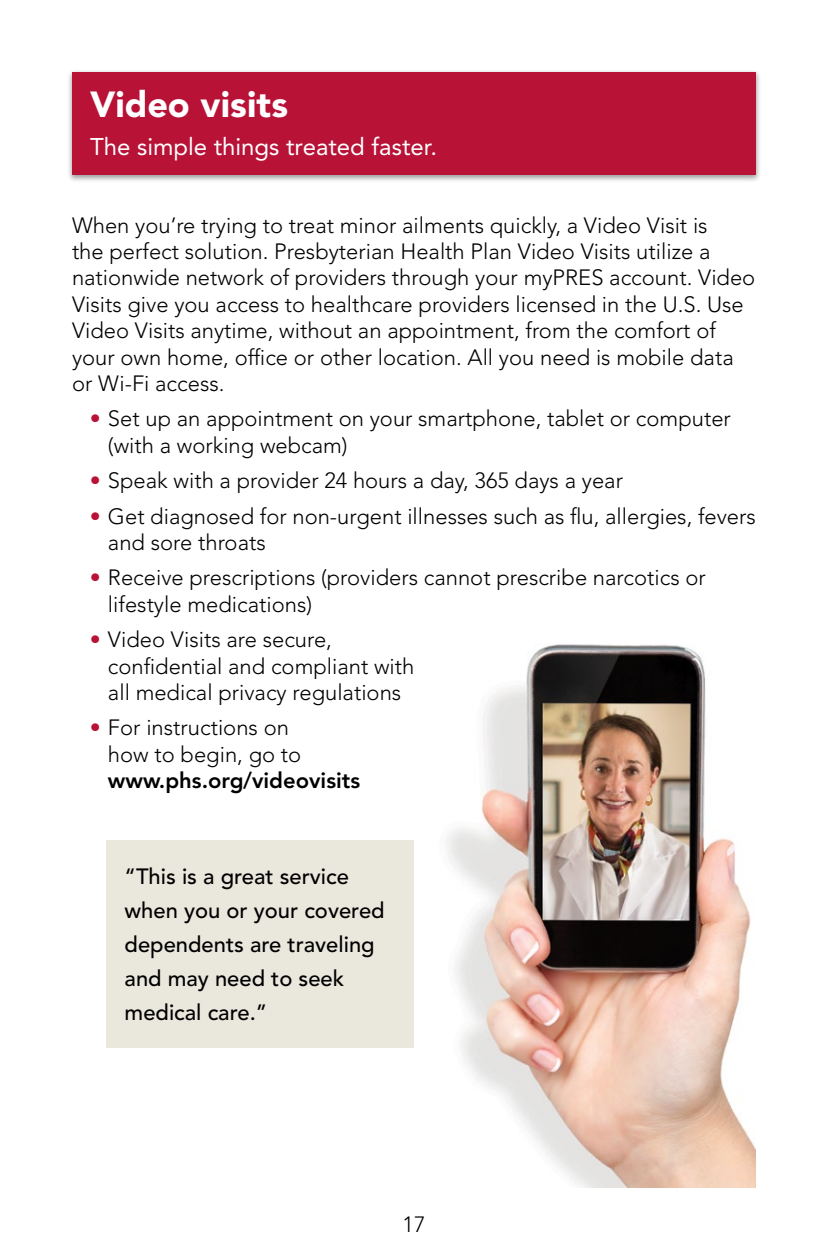
<style>
.page{position:relative;width:828px;height:1260px;background:#fff}
.page>*{position:absolute;margin:0;border:0;box-sizing:border-box;transform-origin:0 0}
.t1{font:900 36px "Avenir LT Std";letter-spacing:.005em;color:#fff}
.t2{font:24px "Avenir LT Std";color:#fff}
.t3{font:300 22px/26.4px "Avenir LT Std";color:#000}
.t4{font:500 22px/34px "Avenir LT Std";color:#000}
.t5{font:300 22px "Avenir LT Std";color:#000}
.s1{color:#b81237}
.s2{font-weight:800}
</style>
<div class="page">
<div style="left:67px;top:69px;width:694px;height:114px;background:#000;opacity:.4"></div>
<div style="left:72px;top:72px;width:684px;height:103px;background:#b81237"></div>
<img style="left:446px;top:644px;width:310px;height:544px">
<div style="left:107px;top:840px;width:307px;height:208px;background:#eae7dd"></div>
<h2 class="t1" style="left:90px;top:83px;width:200px">Video visits</h2>
<p class="t2" style="left:90px;top:133px;width:349px">The simple things treated faster.</p>
<p class="t3" style="left:72px;top:212px;width:685px">When you’re trying to treat minor ailments quickly, a Video Visit is<br>the perfect solution. Presbyterian Health Plan Video Visits utilize a nationwide network of providers through your myPRES account. Video Visits give you access to healthcare providers licensed in the U.S. Use Video Visits anytime, without an appointment, from the comfort of your own home, office or other location. All you need is mobile data or Wi-Fi access.</p>
<p class="t3" style="left:108px;top:406px;width:624px;text-indent:-18px"><span class="s1">•</span> Set up an appointment on your smartphone, tablet or computer (with a working webcam)</p>
<p class="t3" style="left:90px;top:468px;width:535px"><span class="s1">•</span> Speak with a provider 24 hours a day, 365 days a year</p>
<p class="t3" style="left:108px;top:503px;width:649px;text-indent:-18px"><span class="s1">•</span> Get diagnosed for non-urgent illnesses such as flu, allergies, fevers and sore throats</p>
<p class="t3" style="left:108px;top:565px;width:599px;text-indent:-18px"><span class="s1">•</span> Receive prescriptions (providers cannot prescribe narcotics or lifestyle medications)</p>
<p class="t3" style="left:108px;top:627px;width:308px;text-indent:-18px"><span class="s1">•</span> Video Visits are secure, confidential and compliant with all medical privacy regulations</p>
<p class="t3" style="left:108px;top:715px;width:254px;text-indent:-18px"><span class="s1">•</span> For instructions on<br>how to begin, go to <span class="s2">www.phs.org/videovisits</span></p>
<p class="t4" style="left:125px;top:860px;width:262px">“This is a great service when you or your covered dependents are traveling and may need to seek medical care.”</p>
<p class="t5" style="left:403px;top:1212px;width:24px">17</p>
</div>
